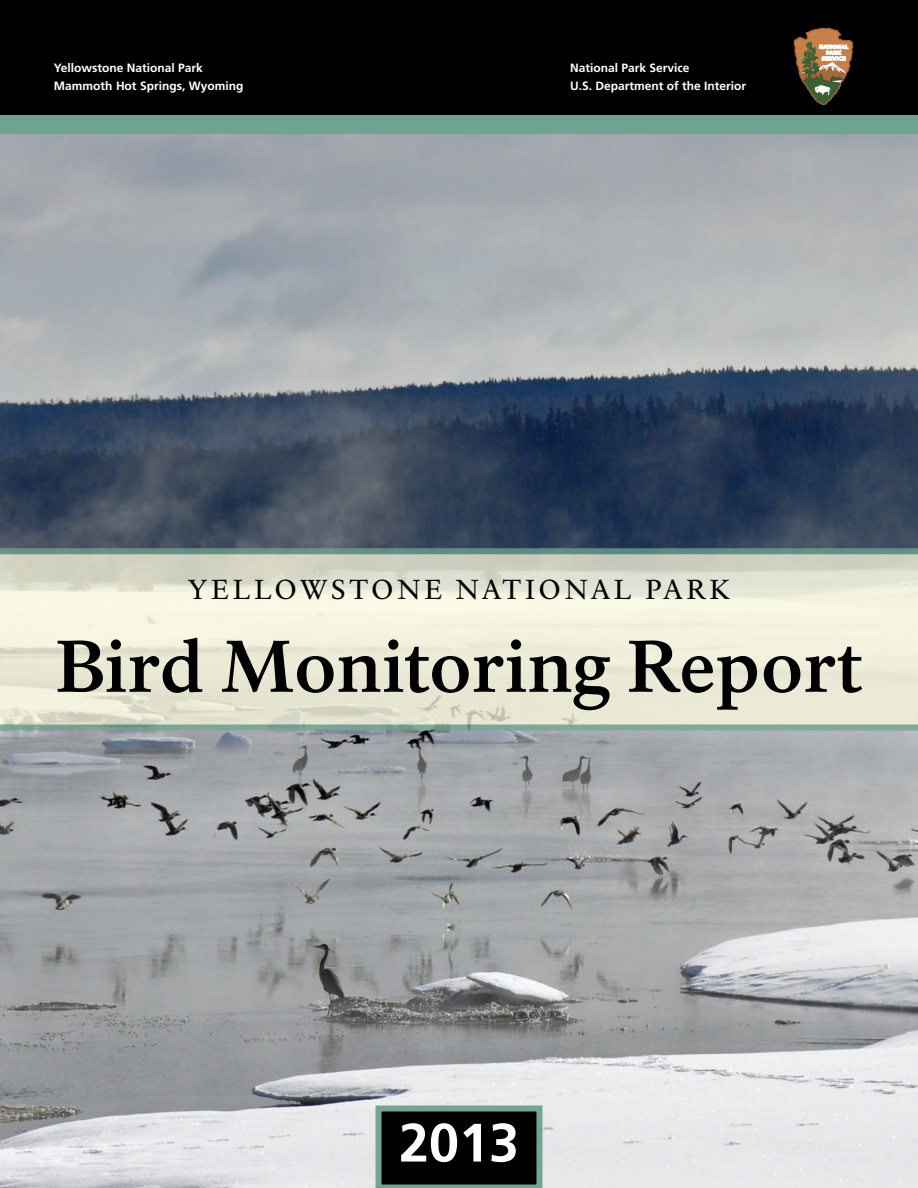
<style>
.page{position:relative;width:918px;height:1188px;background:#fff}
.page>*{position:absolute;margin:0;border:0;box-sizing:border-box;transform-origin:0 0}
.t1{font:700 72px "NPS Rawlinson OT Old";letter-spacing:-.005em;color:#000}
.t2{font:700 54px "Frutiger LT Std";color:#fff}
.t3{font:27px "NPS Rawlinson OT";letter-spacing:.14em;color:#000}
.t4{font:700 12px "Frutiger LT Std";color:#fff}
</style>
<div class="page">
<img style="left:0;top:134px;width:918px;height:1054px">
<div style="left:0;top:114px;width:918px;height:20px;background:#71a392"></div>
<svg style="left:376px;top:1106px;width:166px;height:82px;background:#131b18"></svg>
<div style="left:0;top:0;width:918px;height:114px;background:#000"></div>
<svg style="left:794px;top:28px;width:60px;height:77px"></svg>
<svg style="left:0;top:548px;width:918px;height:182px;background:#e1e3d0"></svg>
<p class="t4" style="left:54px;top:61px;width:150px">Yellowstone National Park</p>
<p class="t4" style="left:54px;top:79px;width:191px">Mammoth Hot Springs, Wyoming</p>
<p class="t4" style="left:570px;top:61px;width:121px">National Park Service</p>
<p class="t4" style="left:570px;top:79px;width:178px">U.S. Department of the Interior</p>
<h1 class="t3" style="left:188px;top:573px;width:544px">YELLOWSTONE NATIONAL PARK</h1>
<h1 class="t1" style="left:55px;top:623px;width:809px">Bird Monitoring Report</h1>
<p class="t2" style="left:399px;top:1111px;width:122px">2013</p>
</div>
